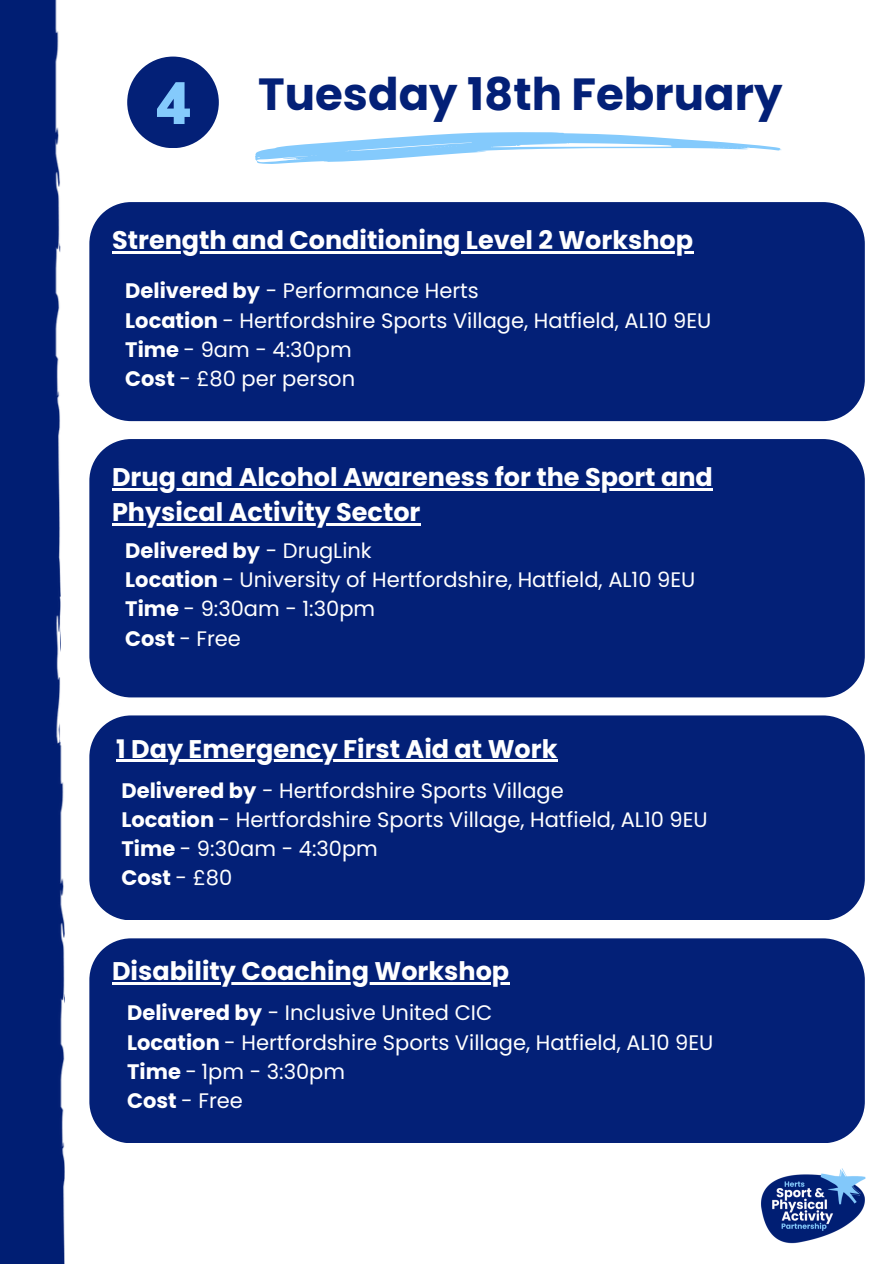
<style>
.page{position:relative;width:894px;height:1264px;background:#fff}
.page>*{position:absolute;margin:0;border:0;box-sizing:border-box;transform-origin:0 0}
.t1{font:900 58.65px "Muli";color:#84cafc}
.t2{font:700 45px "Poppins";color:#032077}
.t3{font:700 25.5px "Poppins";color:#fff}
.t4{font:21px "Poppins";color:#fff}
.t5{font:700 21px "Poppins";color:#fff}
.s1{font-weight:700}
.s2{font-weight:400}
</style>
<div class="page">
<svg style="left:255px;top:132px;width:526px;height:32px"></svg>
<div style="left:127px;top:57px;width:92px;height:91px;background:#032077;border-radius:50%"></div>
<div style="left:0;top:0;width:60px;height:742px;background:#001e73"></div>
<div style="left:0;top:742px;width:65px;height:521px;background:#001e73"></div>
<div style="left:89px;top:439px;width:775px;height:258px;background:#032077"></div>
<hr style="left:112px;top:488px;width:600px;height:2px;background:#fff">
<hr style="left:112px;top:523px;width:308px;height:2px;background:#fff">
<div style="left:89px;top:202px;width:775px;height:219px;background:#032077"></div>
<hr style="left:112px;top:251px;width:581px;height:2px;background:#fff">
<img style="left:761px;top:1168px;width:105px;height:76px">
<div style="left:89px;top:715px;width:775px;height:205px;background:#032077"></div>
<hr style="left:116px;top:759px;width:441px;height:3px;background:#fff">
<div style="left:89px;top:938px;width:775px;height:205px;background:#032077"></div>
<hr style="left:112px;top:982px;width:397px;height:2px;background:#fff">
<p class="t1" style="left:155px;top:65px;width:37px">4</p>
<p class="t2" style="left:258px;top:62px;width:525px">Tuesday 18th February</p>
<p class="t3" style="left:112px;top:222px;width:582px">Strength and Conditioning Level 2 Workshop</p>
<p class="t4" style="left:125px;top:276px;width:355px"><span class="s1">Delivered by</span> - Performance Herts</p>
<h2 class="t4" style="left:125px;top:305px;width:587px"><span class="s1">Location</span> - Hertfordshire Sports Village, Hatfield, AL10 9EU</h2>
<p class="t4" style="left:125px;top:335px;width:228px"><span class="s1">Time</span> - 9am - 4:30pm</p>
<p class="t4" style="left:125px;top:364px;width:231px"><span class="s1">Cost</span> - £80 per person</p>
<p class="t3" style="left:112px;top:459px;width:602px">Drug and Alcohol Awareness for the Sport and</p>
<h1 class="t3" style="left:112px;top:494px;width:310px">Physical Activity Sector</h1>
<p class="t5" style="left:125px;top:535px;width:248px">Delivered by <span class="s2">- DrugLink</span></p>
<h2 class="t4" style="left:125px;top:565px;width:571px"><span class="s1">Location</span> - University of Hertfordshire, Hatfield, AL10 9EU</h2>
<p class="t4" style="left:125px;top:594px;width:251px"><span class="s1">Time</span> - 9:30am - 1:30pm</p>
<p class="t4" style="left:125px;top:623px;width:117px"><span class="s1">Cost</span> - Free</p>
<p class="t3" style="left:116px;top:730px;width:442px">1 Day Emergency First Aid at Work</p>
<h2 class="t4" style="left:121px;top:775px;width:443px"><span class="s1">Delivered by</span> - Hertfordshire Sports Village</h2>
<p class="t4" style="left:121px;top:804px;width:587px"><span class="s1">Location</span> - Hertfordshire Sports Village, Hatfield, AL10 9EU</p>
<p class="t4" style="left:121px;top:834px;width:258px"><span class="s1">Time</span> - 9:30am - 4:30pm</p>
<p class="t5" style="left:121px;top:863px;width:112px">Cost <span class="s2">- £80</span></p>
<p class="t3" style="left:112px;top:953px;width:398px">Disability Coaching Workshop</p>
<h2 class="t4" style="left:127px;top:998px;width:366px"><span class="s1">Delivered by</span> - Inclusive United CIC</h2>
<p class="t4" style="left:127px;top:1027px;width:587px"><span class="s1">Location</span> - Hertfordshire Sports Village, Hatfield, AL10 9EU</p>
<p class="t4" style="left:127px;top:1056px;width:219px"><span class="s1">Time</span> - 1pm - 3:30pm</p>
<p class="t4" style="left:127px;top:1086px;width:117px"><span class="s1">Cost</span> - Free</p>
</div>
